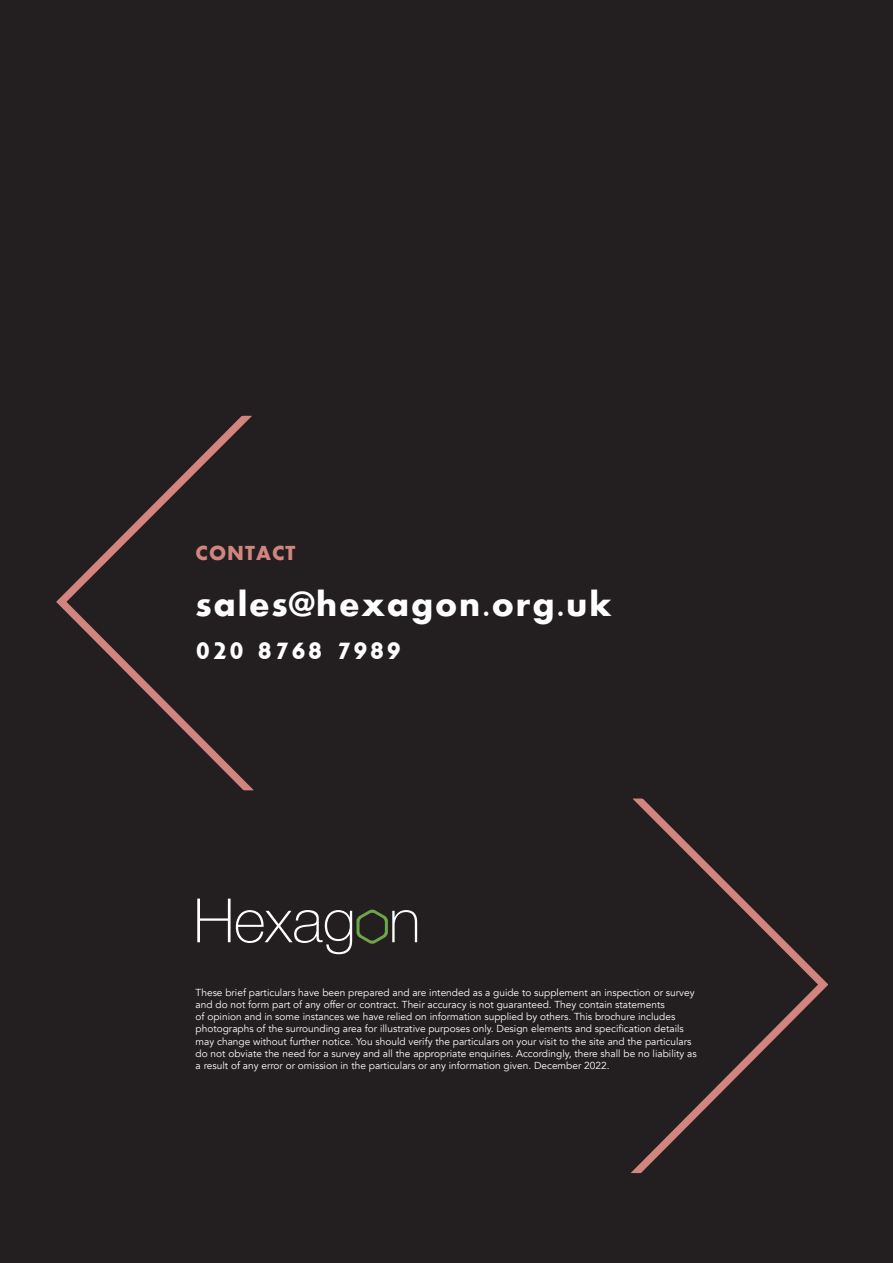
<style>
.page{position:relative;width:893px;height:1263px;background:#231f20}
.page>*{position:absolute;margin:0;border:0;box-sizing:border-box;transform-origin:0 0}
.t1{font:700 36px/43.2px "Aharoni";letter-spacing:.05em;color:#fff}
.t2{font:700 21px "Aharoni";letter-spacing:.05em;color:#d2857f}
.t3{font:10.2px/12.1px "Avenir";color:#fff}
</style>
<div class="page">
<svg style="left:197px;top:898px;width:220px;height:56px"></svg>
<svg style="left:56px;top:415px;width:198px;height:376px"></svg>
<svg style="left:631px;top:798px;width:197px;height:376px"></svg>
<h2 class="t2" style="left:196px;top:544px;width:101px">CONTACT</h2>
<h1 class="t1" style="left:196px;top:585px;width:417px">sales@hexagon.org.uk<br>020 8768 7989</h1>
<p class="t3" style="left:196px;top:986px;width:503px">These brief particulars have been prepared and are intended as a guide to supplement an inspection or survey and do not form part of any offer or contract. Their accuracy is not guaranteed. They contain statements<br>of opinion and in some instances we have relied on information supplied by others. This brochure includes photographs of the surrounding area for illustrative purposes only. Design elements and specification details may change without further notice. You should verify the particulars on your visit to the site and the particulars do not obviate the need for a survey and all the appropriate enquiries. Accordingly, there shall be no liability as a result of any error or omission in the particulars or any information given. December 2022.</p>
</div>
